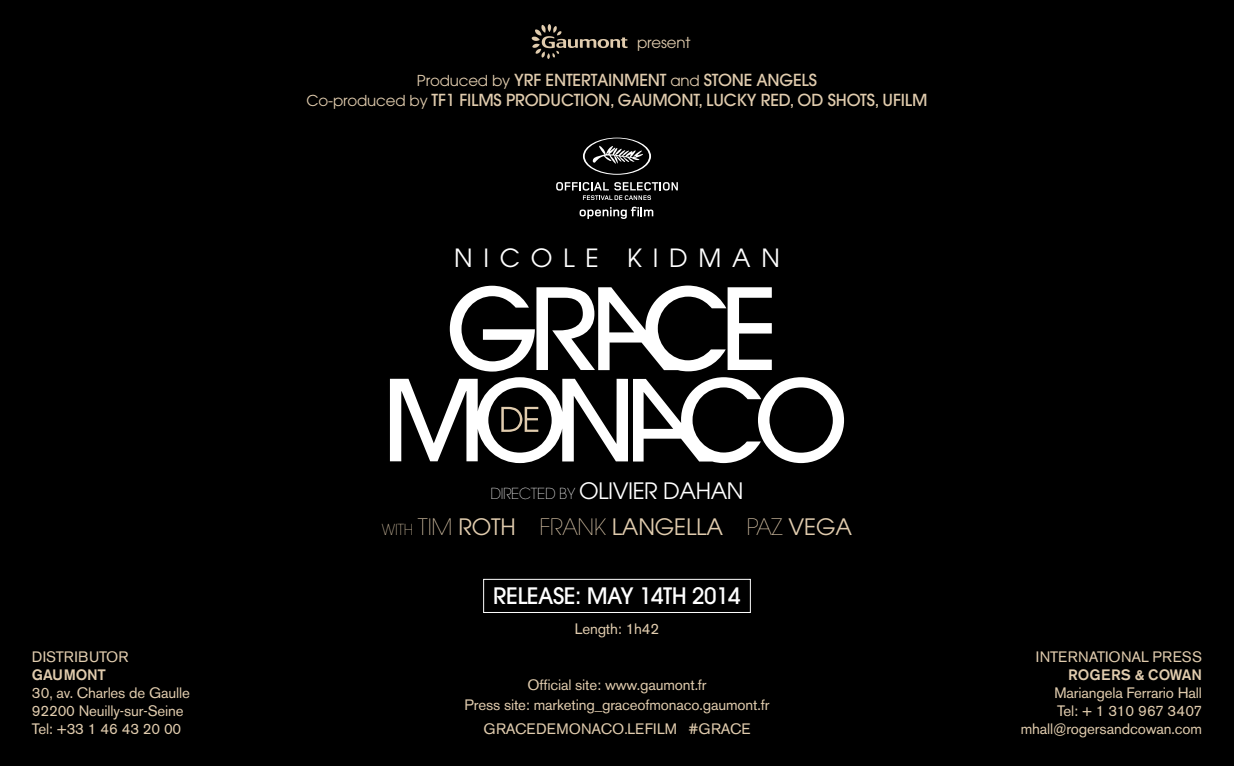
<style>
.page{position:relative;width:1234px;height:766px;background:#fff}
.page>*{position:absolute;margin:0;border:0;box-sizing:border-box;transform-origin:0 0}
.t1{font:24.9px "Avant Garde";letter-spacing:.43em;color:#fff}
.t2{font:22.5px/35.7px "Avant Garde";letter-spacing:-.01em;color:#e1ccae;text-align:center}
.t3{font:500 22.5px "Avant Garde";letter-spacing:-.02em;color:#fff}
.t4{font:500 16.5px/19.8px "Avant Garde";letter-spacing:-.01em;color:#e1ccae;text-align:center}
.t5{font:15px/18px "Akzidenz Grotesk BE";letter-spacing:-.01em;color:#e1ccae;text-align:center}
.t6{font:15px "Akzidenz Grotesk BE";letter-spacing:.01em;color:#e1ccae}
.t7{font:500 15px "Akzidenz Grotesk BE";letter-spacing:.01em;color:#e1ccae}
.t8{font:15px "Avant Garde";letter-spacing:-.01em;color:#e1ccae}
.t9{font:500 15px "Akzidenz Grotesk BE";letter-spacing:-.01em;color:#e1ccae}
.s1{font-weight:400;font-size:15px}
.s2{font-weight:200;font-size:15.15px;color:#fff}
.s3{color:#fff}
.s4{font-weight:200;font-size:15.15px}
.s5{font-weight:200}
</style>
<div class="page">
<div style="left:0;top:0;width:1233px;height:765px;background:#000"></div>
<img style="left:531px;top:24px;width:97px;height:35px">
<div style="left:483px;top:578px;width:267px;height:34px;border:1px solid #fff"></div>
<svg style="left:449px;top:285px;width:322px;height:86px"></svg>
<svg style="left:390px;top:377px;width:453px;height:86px"></svg>
<svg style="left:556px;top:182px;width:121px;height:18px"></svg>
<svg style="left:583px;top:138px;width:68px;height:37px"></svg>
<svg style="left:579px;top:206px;width:74px;height:13px"></svg>
<p class="t6" style="left:32px;top:647px;width:98px">DISTRIBUTOR</p>
<p class="t9" style="left:32px;top:665px;width:76px">GAUMONT</p>
<p class="t5" style="left:32px;top:683px;width:159px;text-align:left">30, av. Charles de Gaulle<br>92200 Neuilly-sur-Seine<br>Tel: +33 1 46 43 20 00</p>
<p class="t8" style="left:637px;top:34px;width:55px">present</p>
<p class="t4" style="left:306px;top:70px;width:622px"><span class="s1">Produced by</span> YRF ENTERTAINMENT <span class="s1">and</span> STONE ANGELS<br><span class="s1">Co-produced by</span> TF1 FILMS PRODUCTION, GAUMONT, LUCKY RED, OD SHOTS, UFILM</p>
<h1 class="t1" style="left:454px;top:243px;width:327px">NICOLE KIDMAN</h1>
<h2 class="t2" style="left:382px;top:472px;width:471px"><span class="s2">DIRECTED BY</span> <span class="s3">OLIVIER DAHAN<br></span><span class="s4">WITH</span> <span class="s5">TIM</span> ROTH <span class="s5">FRANK</span> LANGELLA <span class="s5">PAZ</span> VEGA</h2>
<h2 class="t3" style="left:493px;top:582px;width:249px">RELEASE: MAY 14TH 2014</h2>
<p class="t5" style="left:574px;top:619px;width:86px">Length: 1h42</p>
<p class="t5" style="left:464px;top:674px;width:306px;line-height:20.1px">Official site: www.gaumont.fr<br>Press site: marketing_graceofmonaco.gaumont.fr</p>
<p class="t6" style="left:483px;top:719px;width:269px">GRACEDEMONACO.LEFILM #GRACE</p>
<p class="t6" style="left:1035px;top:647px;width:168px">INTERNATIONAL PRESS</p>
<p class="t7" style="left:1067px;top:665px;width:135px">ROGERS &amp; COWAN</p>
<p class="t5" style="left:1020px;top:683px;width:183px;text-align:right">Mariangela Ferrario Hall<br>Tel: + 1 310 967 3407 mhall@rogersandcowan.com</p>
</div>
